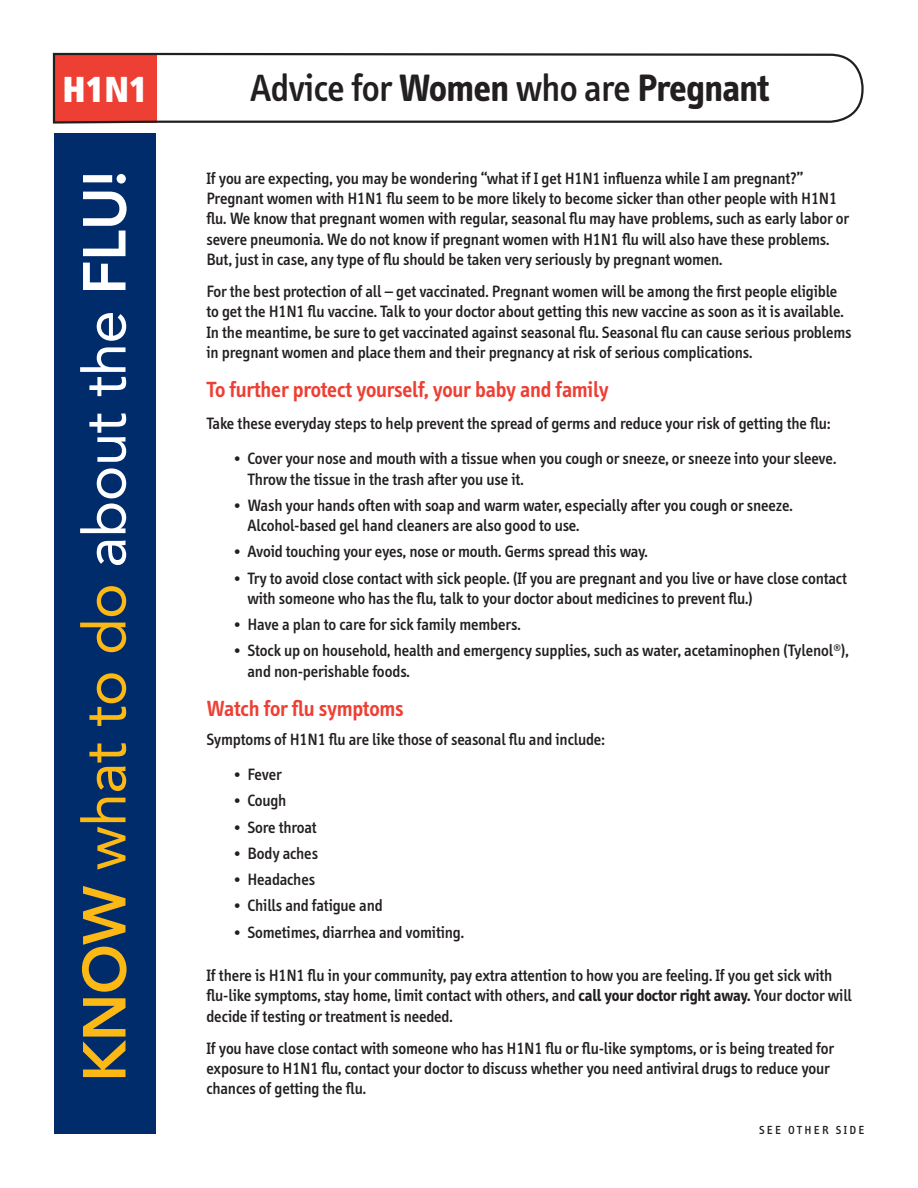
<style>
.page{position:relative;width:918px;height:1188px;background:#fff}
.page>*{position:absolute;margin:0;border:0;box-sizing:border-box;transform-origin:0 0}
.t1{font:60px "Avenir";letter-spacing:-.01em;color:#fcb814}
.t2{font:500 39px "Info";letter-spacing:-.01em;color:#231f20}
.t3{font:900 condensed 36px "Frutiger";color:#fff}
.t4{font:600 22.5px "Info";letter-spacing:-.005em;color:#ee3f34}
.t5{font:500 16.8px/20.2px "Info";letter-spacing:-.005em;color:#231f20}
.t6{font:500 12px "Info";letter-spacing:.2em;color:#231f20}
.s1{font-weight:800}
.s2{color:#fff}
.s3{font-weight:800;color:#fff}
.s4{font-weight:700}
</style>
<div class="page">
<div style="left:54px;top:133px;width:101px;height:1001px;background:#002c6b"></div>
<svg style="left:52px;top:52px;width:812px;height:72px"></svg>
<h3 class="t3" style="left:63px;top:67px;width:87px">H1N1</h3>
<h1 class="t1" style="left:70px;top:1082px;width:913px;rotate:-90deg"><span class="s1">KNOW</span> what to do <span class="s2">about the</span> <span class="s3">FLU!</span></h1>
<h2 class="t2" style="left:250px;top:67px;width:521px">Advice for <span class="s4">Women</span> who are <span class="s4">Pregnant</span></h2>
<p class="t5" style="left:206px;top:168px;width:644px">If you are expecting, you may be wondering “what if I get H1N1 influenza while I am pregnant?” Pregnant women with H1N1 flu seem to be more likely to become sicker than other people with H1N1 flu. We know that pregnant women with regular, seasonal flu may have problems, such as early labor or severe pneumonia. We do not know if pregnant women with H1N1 flu will also have these problems.<br>But, just in case, any type of flu should be taken very seriously by pregnant women.</p>
<p class="t5" style="left:206px;top:282px;width:646px">For the best protection of all – get vaccinated. Pregnant women will be among the first people eligible to get the H1N1 flu vaccine. Talk to your doctor about getting this new vaccine as soon as it is available.<br>In the meantime, be sure to get vaccinated against seasonal flu. Seasonal flu can cause serious problems in pregnant women and place them and their pregnancy at risk of serious complications.</p>
<h3 class="t4" style="left:206px;top:377px;width:404px">To further protect yourself, your baby and family</h3>
<p class="t5" style="left:206px;top:414px;width:625px">Take these everyday steps to help prevent the spread of germs and reduce your risk of getting the flu:</p>
<p class="t5" style="left:248px;top:449px;width:590px;text-indent:-14px">• Cover your nose and mouth with a tissue when you cough or sneeze, or sneeze into your sleeve.<br>Throw the tissue in the trash after you use it.</p>
<p class="t5" style="left:248px;top:495px;width:547px;text-indent:-14px">• Wash your hands often with soap and warm water, especially after you cough or sneeze.<br>Alcohol-based gel hand cleaners are also good to use.</p>
<p class="t5" style="left:233px;top:542px;width:416px">• Avoid touching your eyes, nose or mouth. Germs spread this way.</p>
<p class="t5" style="left:248px;top:568px;width:601px;text-indent:-14px">• Try to avoid close contact with sick people. (If you are pregnant and you live or have close contact with someone who has the flu, talk to your doctor about medicines to prevent flu.)</p>
<p class="t5" style="left:233px;top:615px;width:289px">• Have a plan to care for sick family members.</p>
<p class="t5" style="left:248px;top:641px;width:603px;text-indent:-14px">• Stock up on household, health and emergency supplies, such as water, acetaminophen (Tylenol<sup>®</sup>), and non-perishable foods.</p>
<h3 class="t4" style="left:206px;top:695px;width:199px">Watch for flu symptoms</h3>
<p class="t5" style="left:206px;top:729px;width:400px">Symptoms of H1N1 flu are like those of seasonal flu and include:</p>
<p class="t5" style="left:233px;top:765px;width:50px">• Fever</p>
<p class="t5" style="left:233px;top:791px;width:54px">• Cough</p>
<p class="t5" style="left:233px;top:817px;width:85px">• Sore throat</p>
<p class="t5" style="left:233px;top:843px;width:86px">• Body aches</p>
<p class="t5" style="left:233px;top:870px;width:83px">• Headaches</p>
<p class="t5" style="left:233px;top:896px;width:151px">• Chills and fatigue and</p>
<p class="t5" style="left:233px;top:922px;width:232px">• Sometimes, diarrhea and vomiting.</p>
<p class="t5" style="left:206px;top:966px;width:647px">If there is H1N1 flu in your community, pay extra attention to how you are feeling. If you get sick with flu-like symptoms, stay home, limit contact with others, and <span class="s4">call your doctor right away.</span> Your doctor will decide if testing or treatment is needed.</p>
<p class="t5" style="left:206px;top:1038px;width:629px">If you have close contact with someone who has H1N1 flu or flu-like symptoms, or is being treated for exposure to H1N1 flu, contact your doctor to discuss whether you need antiviral drugs to reduce your chances of getting the flu.</p>
<p class="t6" style="left:759px;top:1123px;width:107px">SEE OTHER SIDE</p>
</div>
